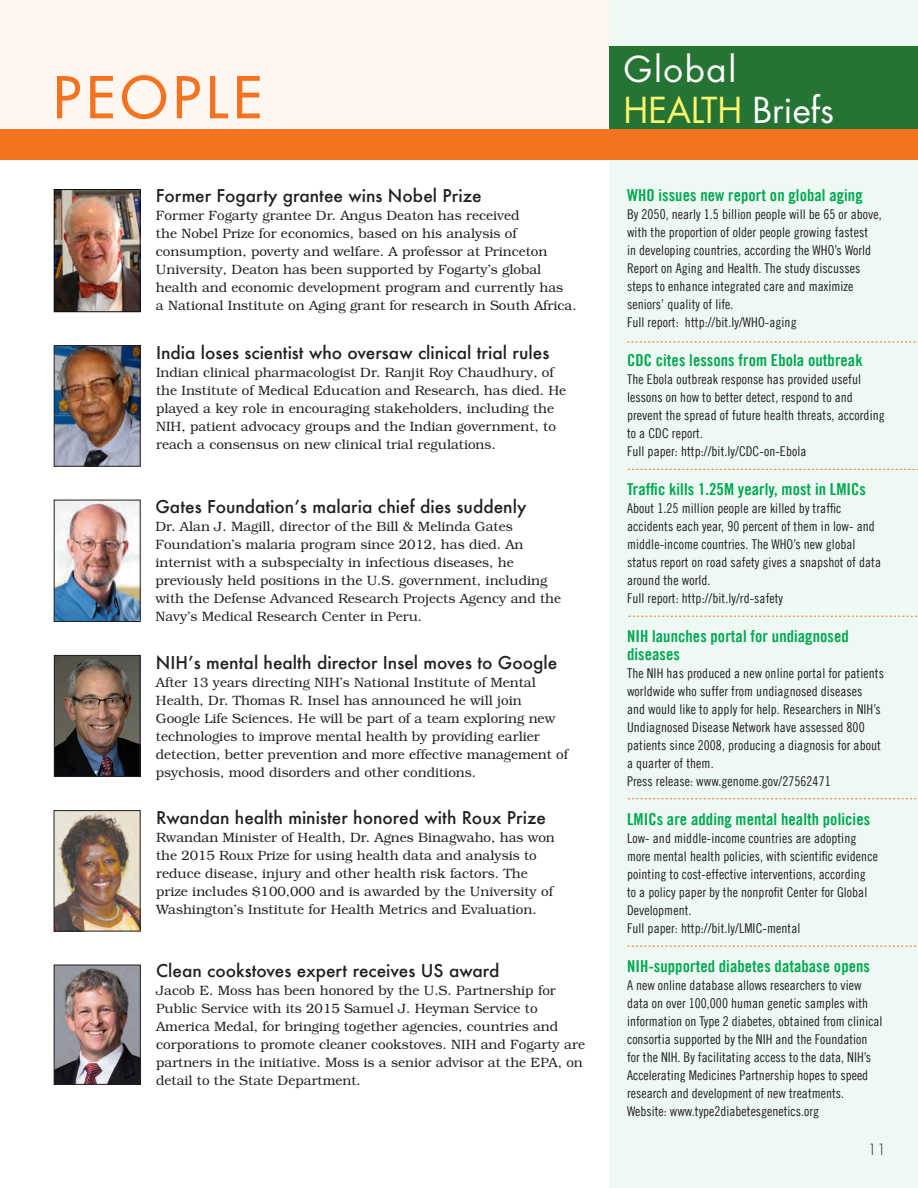
<style>
.page{position:relative;width:918px;height:1188px;background:#fff}
.page>*{position:absolute;margin:0;border:0;box-sizing:border-box;transform-origin:0 0}
.t1{font:500 56.1px "Futura Std";letter-spacing:.095em;color:#f47321}
.t2{font:34.8px "Futura Std";letter-spacing:-.005em;color:#fff46d}
.t3{font:34.8px "Futura Std";letter-spacing:.045em;color:#fff}
.t4{font:500 17.25px "Futura";color:#231f20}
.No_Spacing{font:16.5px/18px "Trade Gothic LT Bold Cond Twenty";letter-spacing:.005em;color:#00a851}
.t5{font:300 15px "Futura Std";color:#231f20}
.t6{font:300 13.5px/18px "Bookman Std";color:#231f20}
.No_Spacing-2{font:13.5px/18px "Trade Gothic LT Cond Eighteen";letter-spacing:.005em;color:#231f20}
.s1{color:#fff}
</style>
<div class="page">
<div style="left:609px;top:0;width:309px;height:1188px;background:#eef9f3"></div>
<div style="left:0;top:0;width:609px;height:160px;background:#fef6f1"></div>
<div style="left:609px;top:46px;width:309px;height:83px;background:#267434"></div>
<div style="left:0;top:129px;width:918px;height:31px;background:#f47321"></div>
<svg style="left:627px;top:342px;width:291px;height:1px"></svg>
<svg style="left:628px;top:469px;width:290px;height:1px"></svg>
<svg style="left:629px;top:616px;width:289px;height:1px"></svg>
<svg style="left:628px;top:798px;width:289px;height:1px"></svg>
<img style="left:56px;top:191px;width:82px;height:119px">
<img style="left:56px;top:347px;width:82px;height:117px">
<div style="left:54px;top:345px;width:86px;height:121px;border:1px solid #231f20"></div>
<svg style="left:627px;top:946px;width:289px;height:1px"></svg>
<img style="left:56px;top:502px;width:82px;height:118px">
<div style="left:54px;top:500px;width:86px;height:122px;border:1px solid #231f20"></div>
<div style="left:54px;top:189px;width:86px;height:123px;border:1px solid #080b0b"></div>
<img style="left:56px;top:657px;width:82px;height:118px">
<div style="left:54px;top:655px;width:86px;height:122px;border:1px solid #231f20"></div>
<img style="left:56px;top:812px;width:82px;height:117px">
<div style="left:54px;top:810px;width:86px;height:121px;border:1px solid #231f20"></div>
<img style="left:56px;top:967px;width:82px;height:116px">
<div style="left:54px;top:965px;width:86px;height:120px;border:1px solid #231f20"></div>
<h1 class="t1" style="left:53px;top:62px;width:211px">PEOPLE</h1>
<p class="t4" style="left:156px;top:184px;width:327px">Former Fogarty grantee wins Nobel Prize</p>
<p class="t6" style="left:156px;top:207px;width:422px">Former Fogarty grantee Dr. Angus Deaton has received<br>the Nobel Prize for economics, based on his analysis of consumption, poverty and welfare. A professor at Princeton University, Deaton has been supported by Fogarty’s global health and economic development program and currently has<br>a National Institute on Aging grant for research in South Africa.</p>
<p class="t4" style="left:156px;top:341px;width:395px">India loses scientist who oversaw clinical trial rules</p>
<p class="t6" style="left:156px;top:364px;width:412px">Indian clinical pharmacologist Dr. Ranjit Roy Chaudhury, of the Institute of Medical Education and Research, has died. He played a key role in encouraging stakeholders, including the NIH, patient advocacy groups and the Indian government, to reach a consensus on new clinical trial regulations.</p>
<p class="t4" style="left:155px;top:495px;width:373px">Gates Foundation’s malaria chief dies suddenly</p>
<p class="t6" style="left:155px;top:517px;width:407px">Dr. Alan J. Magill, director of the Bill &amp; Melinda Gates Foundation’s malaria program since 2012, has died. An internist with a subspecialty in infectious diseases, he previously held positions in the U.S. government, including with the Defense Advanced Research Projects Agency and the Navy’s Medical Research Center in Peru.</p>
<p class="t4" style="left:156px;top:651px;width:403px">NIH’s mental health director Insel moves to Google</p>
<p class="t6" style="left:156px;top:674px;width:414px">After 13 years directing NIH’s National Institute of Mental Health, Dr. Thomas R. Insel has announced he will join Google Life Sciences. He will be part of a team exploring new technologies to improve mental health by providing earlier detection, better prevention and more effective management of psychosis, mood disorders and other conditions.</p>
<p class="t4" style="left:156px;top:806px;width:391px">Rwandan health minister honored with Roux Prize</p>
<p class="t6" style="left:156px;top:829px;width:400px">Rwandan Minister of Health, Dr. Agnes Binagwaho, has won the 2015 Roux Prize for using health data and analysis to reduce disease, injury and other health risk factors. The prize includes $100,000 and is awarded by the University of Washington’s Institute for Health Metrics and Evaluation.</p>
<p class="t4" style="left:156px;top:959px;width:345px">Clean cookstoves expert receives US award</p>
<p class="t6" style="left:156px;top:982px;width:430px">Jacob E. Moss has been honored by the U.S. Partnership for Public Service with its 2015 Samuel J. Heyman Service to America Medal, for bringing together agencies, countries and corporations to promote cleaner cookstoves. NIH and Fogarty are partners in the initiative. Moss is a senior advisor at the EPA, on detail to the State Department.</p>
<p class="t3" style="left:624px;top:47px;width:114px">Global</p>
<h1 class="t2" style="left:624px;top:88px;width:212px">HEALTH <span class="s1">Briefs</span></h1>
<p class="No_Spacing" style="left:627px;top:186px;width:237px">WHO issues new report on global aging</p>
<p class="No_Spacing-2" style="left:627px;top:205px;width:256px">By 2050, nearly 1.5 billion people will be 65 or above, with the proportion of older people growing fastest<br>in developing countries, according the WHO’s World Report on Aging and Health. The study discusses steps to enhance integrated care and maximize seniors’ quality of life.</p>
<p class="No_Spacing-2" style="left:627px;top:313px;width:171px">Full report: http://bit.ly/WHO-aging</p>
<p class="No_Spacing" style="left:627px;top:351px;width:237px">CDC cites lessons from Ebola outbreak</p>
<p class="No_Spacing-2" style="left:627px;top:370px;width:259px">The Ebola outbreak response has provided useful lessons on how to better detect, respond to and prevent the spread of future health threats, according to a CDC report.</p>
<p class="No_Spacing-2" style="left:627px;top:442px;width:181px">Full paper: http://bit.ly/CDC-on-Ebola</p>
<p class="No_Spacing" style="left:627px;top:480px;width:241px">Traffic kills 1.25M yearly, most in LMICs</p>
<p class="No_Spacing-2" style="left:627px;top:499px;width:255px">About 1.25 million people are killed by traffic accidents each year, 90 percent of them in low- and middle-income countries. The WHO’s new global status report on road safety gives a snapshot of data around the world.</p>
<p class="No_Spacing-2" style="left:627px;top:589px;width:158px">Full report: http://bit.ly/rd-safety</p>
<p class="No_Spacing" style="left:627px;top:627px;width:223px">NIH launches portal for undiagnosed diseases</p>
<p class="No_Spacing-2" style="left:627px;top:664px;width:258px">The NIH has produced a new online portal for patients worldwide who suffer from undiagnosed diseases and would like to apply for help. Researchers in NIH’s Undiagnosed Disease Network have assessed 800 patients since 2008, producing a diagnosis for about a quarter of them.</p>
<p class="No_Spacing-2" style="left:627px;top:772px;width:205px">Press release: www.genome.gov/27562471</p>
<p class="No_Spacing" style="left:627px;top:810px;width:245px">LMICs are adding mental health policies</p>
<p class="No_Spacing-2" style="left:627px;top:829px;width:252px">Low- and middle-income countries are adopting more mental health policies, with scientific evidence pointing to cost-effective interventions, according to a policy paper by the nonprofit Center for Global Development.<br>Full paper: http://bit.ly/LMIC-mental</p>
<p class="No_Spacing" style="left:627px;top:957px;width:244px">NIH-supported diabetes database opens</p>
<p class="No_Spacing-2" style="left:627px;top:976px;width:257px">A new online database allows researchers to view data on over 100,000 human genetic samples with information on Type 2 diabetes, obtained from clinical consortia supported by the NIH and the Foundation for the NIH. By facilitating access to the data, NIH’s Accelerating Medicines Partnership hopes to speed research and development of new treatments.</p>
<p class="No_Spacing-2" style="left:627px;top:1102px;width:194px">Website: www.type2diabetesgenetics.org</p>
<p class="t5" style="left:868px;top:1140px;width:20px">11</p>
</div>
